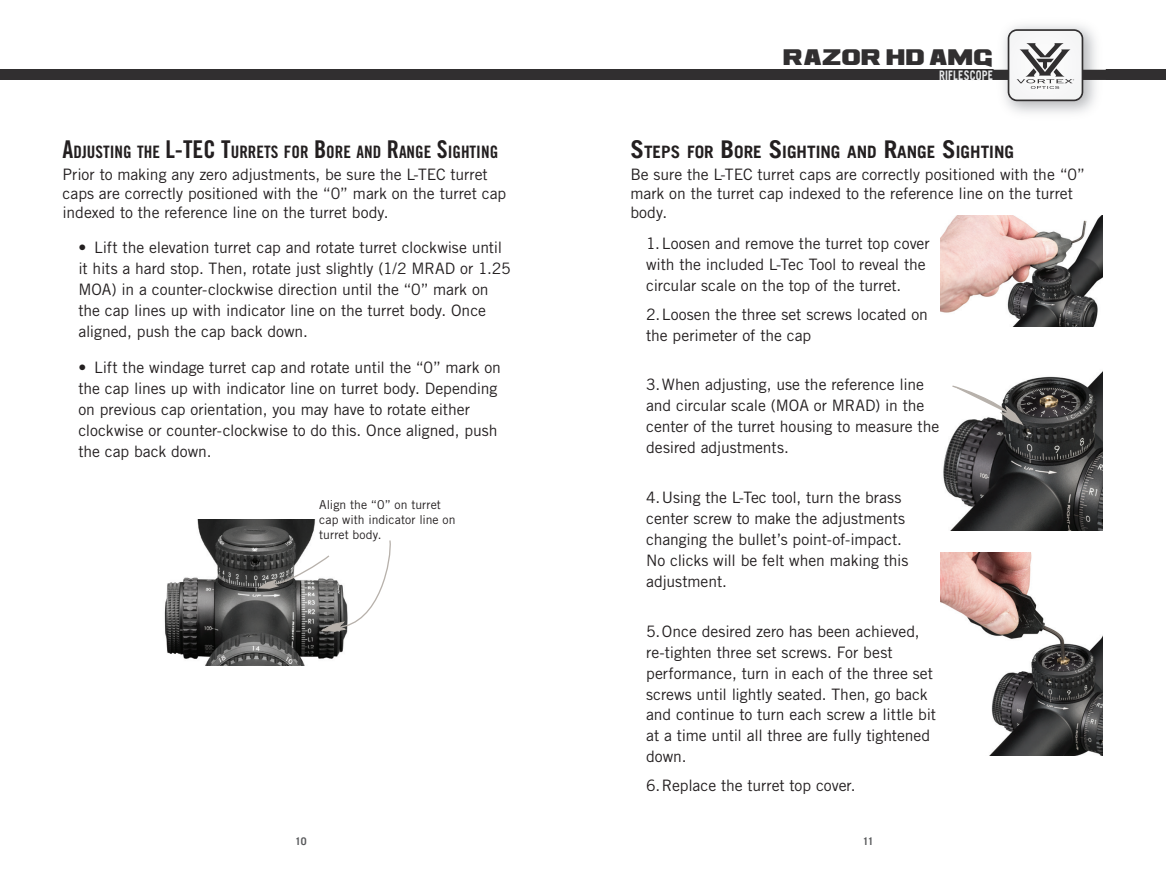
<style>
.page{position:relative;width:1166px;height:882px;background:#fff}
.page>*{position:absolute;margin:0;border:0;box-sizing:border-box;transform-origin:0 0}
.t1{font:17.5px "Ash";letter-spacing:.01em;color:#312f30}
.t2{font:17.15px "Trade Gothic LT Std Bd Cn 20";color:#231f20}
.t3{font:700 17.15px "Trade Gothic LT";color:#231f20}
.t4{font:15.75px/21px "Trade Gothic LT Std";letter-spacing:-.005em;color:#231f20}
.t5{font:700 13.12px "Trade Gothic LT";letter-spacing:.02em;color:#e6e7e9;scale:.8 1}
.t6{font:12.25px/14.7px "Trade Gothic LT Std";letter-spacing:.005em;color:#231f20}
.t7{font:700 10.5px "Trade Gothic LT";color:#57585a}
.s1{font-size:24.5px}
</style>
<div class="page">
<div style="left:0;top:70px;width:1166px;height:10px;background:#312f30"></div>
<img style="left:993px;top:25px;width:112px;height:88px">
<svg style="left:1007px;top:29px;width:76px;height:72px"></svg>
<img style="left:164px;top:519px;width:183px;height:147px">
<svg style="left:257px;top:539px;width:134px;height:93px"></svg>
<img style="left:940px;top:215px;width:162px;height:112px">
<img style="left:940px;top:552px;width:162px;height:203px">
<img style="left:943px;top:372px;width:159px;height:158px">
<svg style="left:951px;top:385px;width:75px;height:42px"></svg>
<p class="t2" style="left:63px;top:141px;width:437px"><span class="s1">A</span>DJUSTING THE <span class="s1">L-TEC T</span>URRETS FOR <span class="s1">B</span>ORE AND <span class="s1">R</span>ANGE <span class="s1">S</span>IGHTING</p>
<p class="t4" style="left:63px;top:165px;width:445px;line-height:18.9px">Prior to making any zero adjustments, be sure the L-TEC turret caps are correctly positioned with the “0” mark on the turret cap indexed to the reference line on the turret body.</p>
<p class="t4" style="left:78px;top:237px;width:434px">• Lift the elevation turret cap and rotate turret clockwise until it hits a hard stop. Then, rotate just slightly (1/2 MRAD or 1.25<br>MOA) in a counter-clockwise direction until the “0” mark on the cap lines up with indicator line on the turret body. Once aligned, push the cap back down.</p>
<p class="t4" style="left:78px;top:356px;width:424px">• Lift the windage turret cap and rotate until the “0” mark on the cap lines up with indicator line on turret body. Depending on previous cap orientation, you may have to rotate either clockwise or counter-clockwise to do this. Once aligned, push the cap back down.</p>
<p class="t6" style="left:319px;top:497px;width:138px">Align the “0” on turret cap with indicator line on turret body.</p>
<p class="t1" style="left:784px;top:48px;width:211px">RAZOR HD AMG</p>
<p class="t5" style="left:939px;top:67px;width:69px">RIFLESCOPE</p>
<p class="t3" style="left:630px;top:141px;width:385px"><span class="s1">S</span>TEPS FOR <span class="s1">B</span>ORE <span class="s1">S</span>IGHTING AND <span class="s1">R</span>ANGE <span class="s1">S</span>IGHTING</p>
<p class="t4" style="left:630px;top:165px;width:456px;line-height:18.9px">Be sure the L-TEC turret caps are correctly positioned with the “0” mark on the turret cap indexed to the reference line on the turret body.</p>
<p class="t4" style="left:646px;top:233px;width:285px">1. Loosen and remove the turret top cover with the included L-Tec Tool to reveal the circular scale on the top of the turret.</p>
<p class="t4" style="left:646px;top:304px;width:283px">2. Loosen the three set screws located on the perimeter of the cap</p>
<p class="t4" style="left:646px;top:374px;width:294px">3. When adjusting, use the reference line and circular scale (MOA or MRAD) in the center of the turret housing to measure the desired adjustments.</p>
<p class="t4" style="left:646px;top:487px;width:264px">4. Using the L-Tec tool, turn the brass center screw to make the adjustments changing the bullet’s point-of-impact.<br>No clicks will be felt when making this adjustment.</p>
<p class="t4" style="left:646px;top:620px;width:291px">5. Once desired zero has been achieved, re-tighten three set screws. For best performance, turn in each of the three set screws until lightly seated. Then, go back and continue to turn each screw a little bit at a time until all three are fully tightened down.</p>
<p class="t4" style="left:646px;top:775px;width:211px">6. Replace the turret top cover.</p>
<p class="t7" style="left:295px;top:835px;width:13px">10</p>
<p class="t7" style="left:862px;top:835px;width:12px">11</p>
</div>
